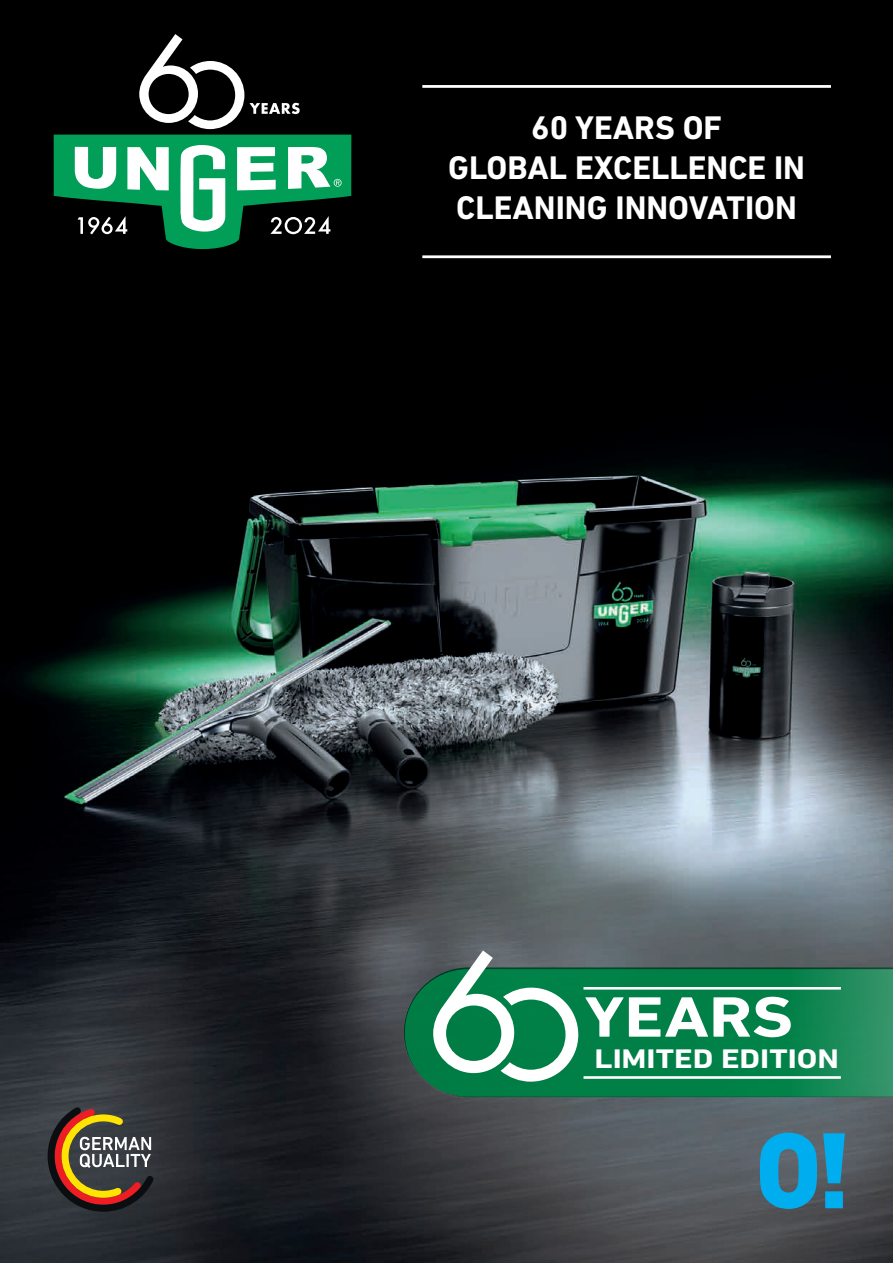
<style>
.page{position:relative;width:893px;height:1263px;background:#fff}
.page>*{position:absolute;margin:0;border:0;box-sizing:border-box;transform-origin:0 0}
.t1{font:900 105.3px "DIN Pro";color:#00aeef}
.t2{font:700 57.9px "DIN Next LT Pro";color:#fff;scale:1.2 1}
.t3{font:700 33.3px/39.9px "DIN Next LT Pro";color:#fff;text-align:center}
.t4{font:700 27.3px "DIN Next LT Pro";color:#fff;scale:1.2 1}
</style>
<div class="page">
<img style="left:0;top:0;width:893px;height:1263px">
<hr style="left:422px;top:85px;width:409px;height:3px;background:#fff">
<hr style="left:422px;top:255px;width:409px;height:3px;background:#fff">
<svg style="left:139px;top:34px;width:161px;height:95px"></svg>
<svg style="left:54px;top:135px;width:297px;height:114px"></svg>
<svg style="left:404px;top:967px;width:489px;height:130px;background:#0c804c"></svg>
<svg style="left:433px;top:950px;width:145px;height:132px"></svg>
<hr style="left:583px;top:987px;width:258px;height:2px;background:#fff">
<hr style="left:583px;top:1076px;width:258px;height:3px;background:#fff">
<svg style="left:48px;top:1107px;width:105px;height:105px;background:#66513f"></svg>
<p class="t3" style="left:448px;top:107px;width:358px">60 YEARS OF<br>GLOBAL EXCELLENCE IN<br>CLEANING INNOVATION</p>
<p class="t2" style="left:585px;top:983px;width:175px">YEARS</p>
<p class="t4" style="left:595px;top:1043px;width:205px">LIMITED EDITION</p>
<p class="t1" style="left:755px;top:1080px;width:98px">O!</p>
</div>
